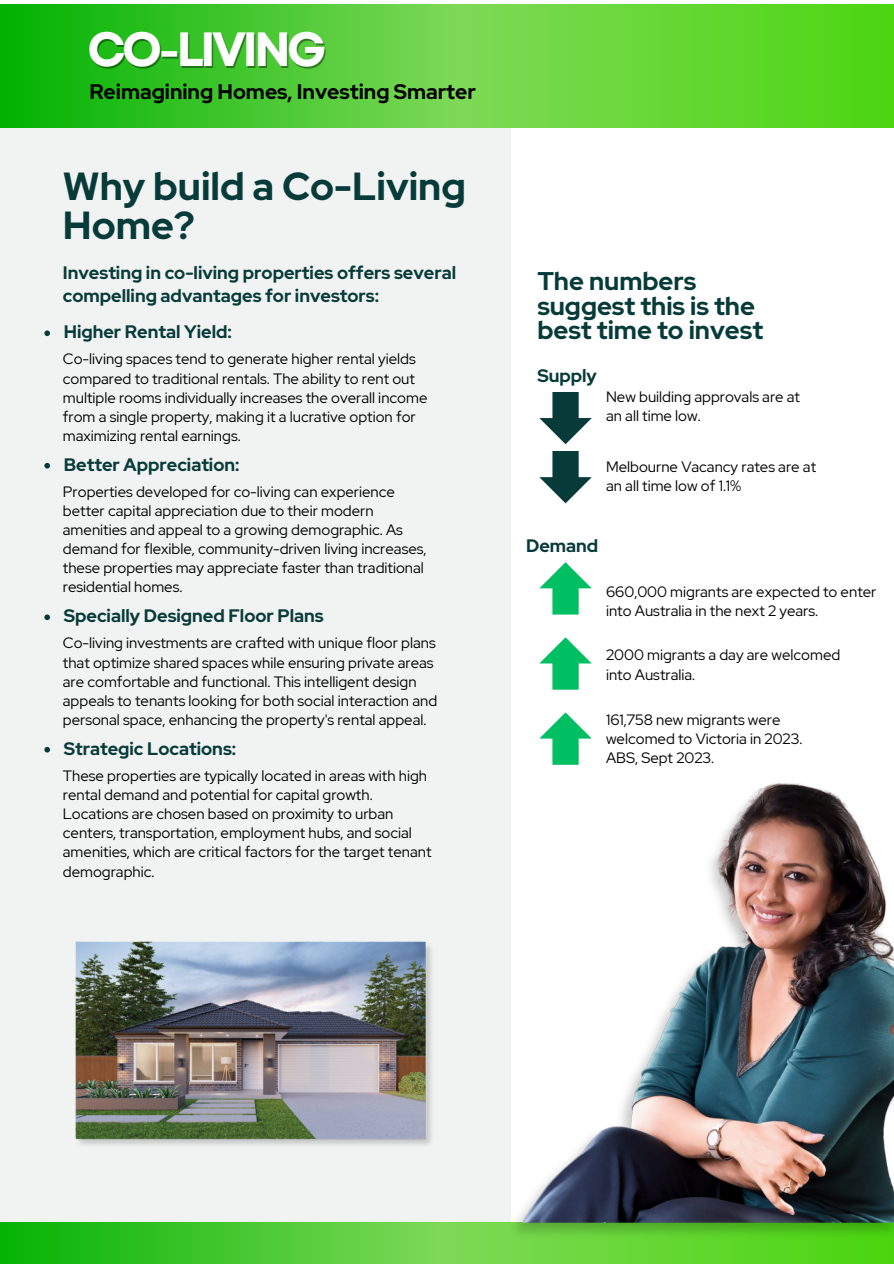
<style>
.page{position:relative;width:894px;height:1264px;background:#fff}
.page>*{position:absolute;margin:0;border:0;box-sizing:border-box;transform-origin:0 0}
.t1{font:700 48px "Garet";letter-spacing:-.08em;color:#fff}
.t2{font:700 39px/38.2px "Red Hat Display";color:#063b39}
.t3{font:700 25.5px/24.8px "Red Hat Display";color:#063b39}
.t4{font:700 21px "Red Hat Display";color:#000}
.t5{font:700 18px/22.5px "Red Hat Display";color:#063b39}
.t6{font:15px/19.2px "Red Hat Display";color:#000001}
</style>
<div class="page">
<div style="left:0;top:128px;width:511px;height:1094px;background:#f1f2f2"></div>
<svg style="left:0;top:1222px;width:893px;height:41px;background:#4ecc30"></svg>
<svg style="left:0;top:5px;width:893px;height:123px;background:#51ce2f"></svg>
<img style="left:75px;top:941px;width:357px;height:204px">
<svg style="left:539px;top:392px;width:52px;height:52px"></svg>
<svg style="left:44px;top:463px;width:6px;height:5px"></svg>
<svg style="left:44px;top:614px;width:6px;height:6px"></svg>
<svg style="left:44px;top:747px;width:6px;height:5px"></svg>
<svg style="left:539px;top:451px;width:52px;height:52px"></svg>
<svg style="left:539px;top:562px;width:52px;height:52px"></svg>
<svg style="left:539px;top:637px;width:52px;height:52px"></svg>
<svg style="left:539px;top:712px;width:52px;height:37px"></svg>
<img style="left:511px;top:749px;width:382px;height:495px">
<svg style="left:44px;top:330px;width:6px;height:6px"></svg>
<p class="t1" style="left:87px;top:15px;width:240px">CO-LIVING</p>
<p class="t4" style="left:89px;top:78px;width:388px">Reimagining Homes, Investing Smarter</p>
<p class="t2" style="left:63px;top:167px;width:404px">Why build a Co-Living<br>Home?</p>
<p class="t5" style="left:63px;top:262px;width:394px">Investing in co-living properties offers several compelling advantages for investors:</p>
<h3 class="t3" style="left:537px;top:268px;width:219px">The numbers suggest this is the</h3>
<p class="t5" style="left:64px;top:321px;width:169px">Higher Rental Yield:</p>
<h3 class="t3" style="left:537px;top:318px;width:227px">best time to invest</h3>
<h2 class="t6" style="left:63px;top:349px;width:366px">Co-living spaces tend to generate higher rental yields compared to traditional rentals. The ability to rent out multiple rooms individually increases the overall income from a single property, making it a lucrative option for maximizing rental earnings.</h2>
<h4 class="t5" style="left:64px;top:453px;width:177px">Better Appreciation:</h4>
<p class="t6" style="left:63px;top:482px;width:365px">Properties developed for co-living can experience better capital appreciation due to their modern amenities and appeal to a growing demographic. As demand for flexible, community-driven living increases, these properties may appreciate faster than traditional residential homes.</p>
<p class="t5" style="left:64px;top:604px;width:261px">Specially Designed Floor Plans</p>
<p class="t6" style="left:63px;top:633px;width:376px">Co-living investments are crafted with unique floor plans that optimize shared spaces while ensuring private areas are comfortable and functional. This intelligent design appeals to tenants looking for both social interaction and personal space, enhancing the property's rental appeal.</p>
<p class="t5" style="left:64px;top:737px;width:174px">Strategic Locations:</p>
<p class="t6" style="left:63px;top:765px;width:370px">These properties are typically located in areas with high rental demand and potential for capital growth.<br>Locations are chosen based on proximity to urban centers, transportation, employment hubs, and social amenities, which are critical factors for the target tenant demographic.</p>
<p class="t5" style="left:537px;top:364px;width:61px">Supply</p>
<p class="t6" style="left:606px;top:387px;width:195px">New building approvals are at an all time low.</p>
<p class="t6" style="left:606px;top:456px;width:211px">Melbourne Vacancy rates are at an all time low of 1.1%</p>
<p class="t5" style="left:526px;top:534px;width:74px">Demand</p>
<p class="t6" style="left:606px;top:581px;width:272px">660,000 migrants are expected to enter into Australia in the next 2 years.</p>
<p class="t6" style="left:606px;top:645px;width:236px">2000 migrants a day are welcomed into Australia.</p>
<p class="t6" style="left:606px;top:710px;width:198px">161,758 new migrants were welcomed to Victoria in 2023.</p>
<p class="t6" style="left:606px;top:748px;width:110px">ABS, Sept 2023.</p>
</div>
